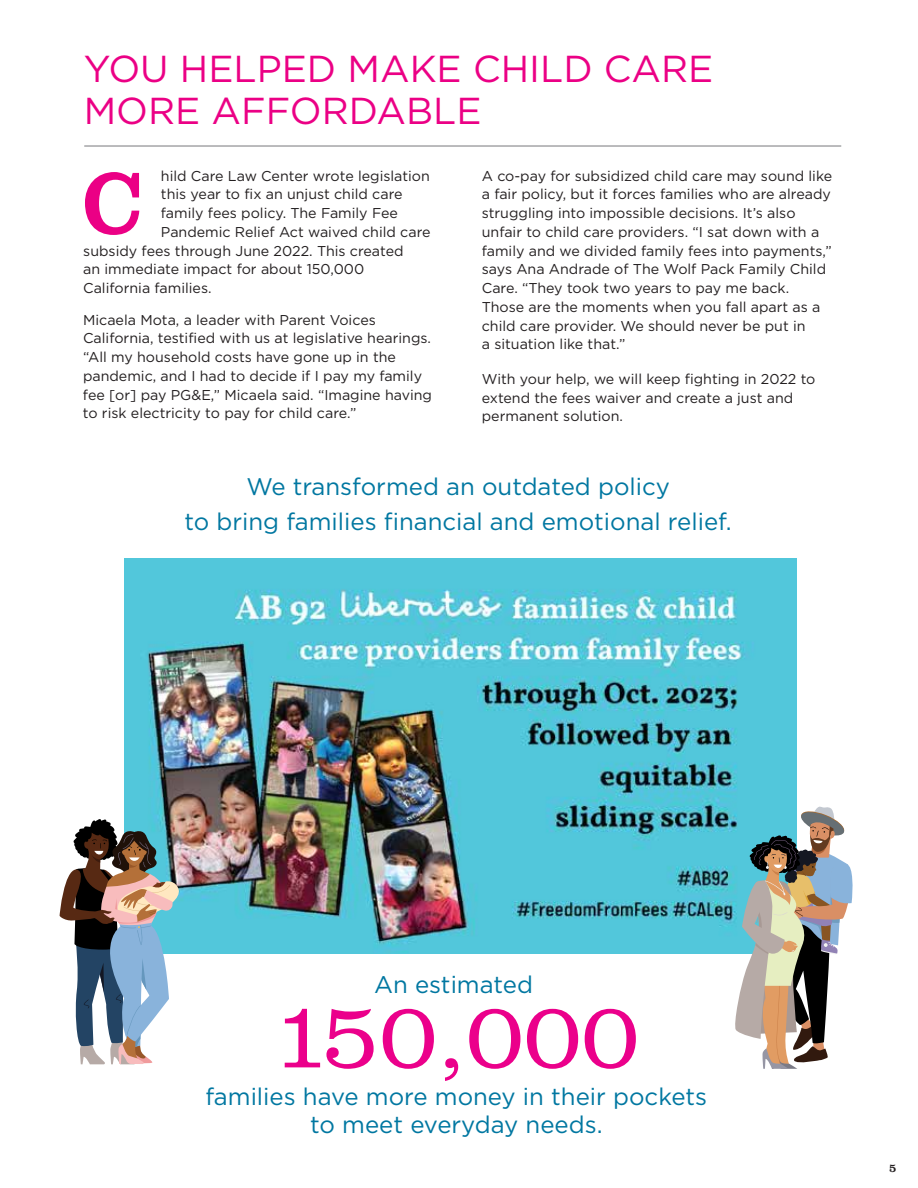
<style>
.page{position:relative;width:918px;height:1188px;background:#fff}
.page>*{position:absolute;margin:0;border:0;box-sizing:border-box;transform-origin:0 0}
.t1{font:300 94.5px "Clarendon";color:#eb008b}
.t2{font:89.55px "Clarendon";color:#eb0085}
.t3{font:37.5px/42px "Gotham";color:#eb0085}
.t4{font:24px/28.5px "Gotham";color:#0077a1;text-align:center}
.t5{font:14.25px/18.8px "Gotham";color:#231f20}
.t6{font:12px "Clarendon";color:#231f20}
</style>
<div class="page">
<img style="left:124px;top:559px;width:673px;height:395px">
<hr style="left:85px;top:146px;width:756px;height:1px;background:#77787b">
<svg style="left:733px;top:806px;width:120px;height:263px"></svg>
<svg style="left:60px;top:817px;width:120px;height:247px"></svg>
<h3 class="t3" style="left:84px;top:47px;width:631px">YOU HELPED MAKE CHILD CARE<br>MORE AFFORDABLE</h3>
<p class="t5" style="left:161px;top:166px;width:270px">hild Care Law Center wrote legislation</p>
<p class="t5" style="left:161px;top:185px;width:243px">this year to fix an unjust child care</p>
<p class="t5" style="left:161px;top:203px;width:239px">family fees policy. The Family Fee</p>
<p class="t5" style="left:161px;top:222px;width:271px">Pandemic Relief Act waived child care</p>
<p class="t5" style="left:83px;top:241px;width:322px">subsidy fees through June 2022. This created</p>
<p class="t5" style="left:83px;top:260px;width:282px">an immediate impact for about 150,000</p>
<p class="t5" style="left:83px;top:278px;width:130px">California families.</p>
<p class="t5" style="left:83px;top:310px;width:351px">Micaela Mota, a leader with Parent Voices California, testified with us at legislative hearings. “All my household costs have gone up in the pandemic, and I had to decide if I pay my family fee [or] pay PG&amp;E,” Micaela said. “Imagine having to risk electricity to pay for child care.”</p>
<h2 class="t2" style="left:83px;top:151px;width:61px">C</h2>
<p class="t5" style="left:482px;top:166px;width:352px">A co-pay for subsidized child care may sound like a fair policy, but it forces families who are already struggling into impossible decisions. It’s also unfair to child care providers. “I sat down with a family and we divided family fees into payments,” says Ana Andrade of The Wolf Pack Family Child Care. “They took two years to pay me back.<br>Those are the moments when you fall apart as a child care provider. We should never be put in<br>a situation like that.”</p>
<p class="t5" style="left:482px;top:369px;width:335px">With your help, we will keep fighting in 2022 to extend the fees waiver and create a just and permanent solution.</p>
<h3 class="t4" style="left:185px;top:469px;width:549px;line-height:34.5px">We transformed an outdated policy<br>to bring families financial and emotional relief.</h3>
<h3 class="t4" style="left:374px;top:970px;width:160px">An estimated</h3>
<h1 class="t1" style="left:274px;top:981px;width:367px">150,000</h1>
<h3 class="t4" style="left:206px;top:1081px;width:503px">families have more money in their pockets to meet everyday needs.</h3>
<p class="t6" style="left:889px;top:1161px;width:9px">5</p>
</div>
